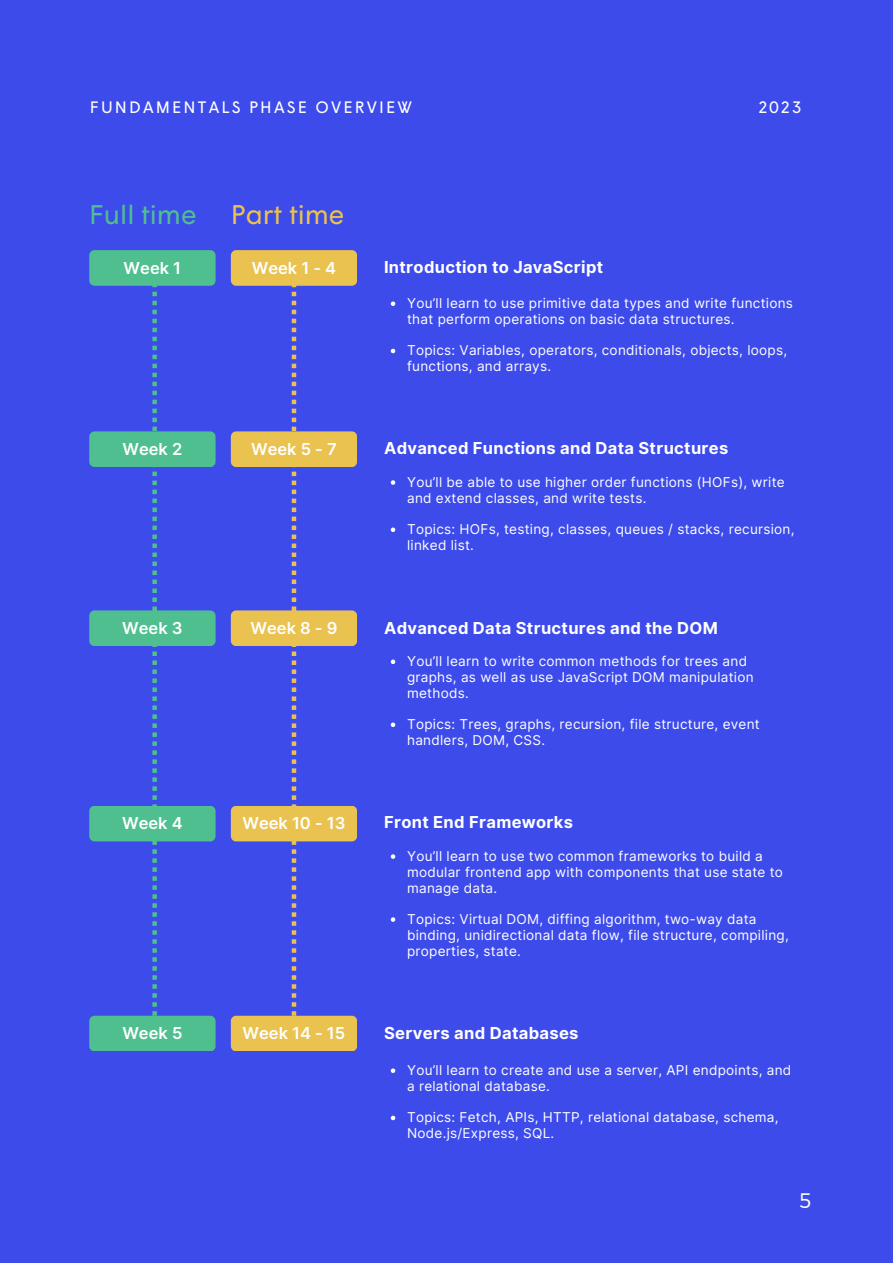
<style>
.page{position:relative;width:893px;height:1264px;background:#fff}
.page>*{position:absolute;margin:0;border:0;box-sizing:border-box;transform-origin:0 0}
.t1{font:27px "Wigrum";color:#4fbf90}
.t2{font:27px "Wigrum";color:#eac250}
.t3{font:300 21px "Montserrat";color:#fff}
.t4{font:700 16.5px "Inter";letter-spacing:.02em;color:#fff}
.t5{font:600 16.5px "Inter";color:#fff}
.t6{font:16.5px "Wigrum";letter-spacing:.13em;color:#fff}
.t7{font:13.5px/15.8px "Inter";letter-spacing:.02em;color:#fff}
</style>
<div class="page">
<div style="left:0;top:0;width:892px;height:1262px;background:#3d4beb"></div>
<div style="left:89px;top:250px;width:126px;height:35px;background:#4fbf90;border-radius:5px"></div>
<div style="left:89px;top:431px;width:126px;height:36px;background:#4fbf90;border-radius:5px"></div>
<div style="left:89px;top:610px;width:126px;height:36px;background:#4fbf90;border-radius:5px"></div>
<div style="left:89px;top:805px;width:126px;height:36px;background:#4fbf90;border-radius:5px"></div>
<div style="left:89px;top:1015px;width:126px;height:36px;background:#4fbf90;border-radius:5px"></div>
<svg style="left:292px;top:285px;width:4px;height:730px"></svg>
<svg style="left:152px;top:285px;width:5px;height:730px"></svg>
<div style="left:231px;top:250px;width:126px;height:35px;background:#eac250;border-radius:5px"></div>
<div style="left:231px;top:431px;width:126px;height:36px;background:#eac250;border-radius:5px"></div>
<div style="left:231px;top:610px;width:126px;height:36px;background:#eac250;border-radius:5px"></div>
<div style="left:231px;top:805px;width:126px;height:36px;background:#eac250;border-radius:5px"></div>
<div style="left:231px;top:1015px;width:126px;height:36px;background:#eac250;border-radius:5px"></div>
<svg style="left:391px;top:301px;width:4px;height:5px"></svg>
<svg style="left:391px;top:349px;width:4px;height:4px"></svg>
<svg style="left:391px;top:480px;width:4px;height:5px"></svg>
<svg style="left:391px;top:527px;width:4px;height:5px"></svg>
<svg style="left:391px;top:659px;width:4px;height:5px"></svg>
<svg style="left:391px;top:722px;width:4px;height:5px"></svg>
<svg style="left:391px;top:854px;width:4px;height:4px"></svg>
<svg style="left:391px;top:917px;width:4px;height:4px"></svg>
<svg style="left:391px;top:1068px;width:4px;height:4px"></svg>
<svg style="left:391px;top:1115px;width:4px;height:5px"></svg>
<p class="t6" style="left:90px;top:96px;width:323px">FUNDAMENTALS PHASE OVERVIEW</p>
<p class="t6" style="left:758px;top:96px;width:45px">2023</p>
<h1 class="t1" style="left:89px;top:197px;width:109px">Full time</h1>
<h1 class="t2" style="left:231px;top:197px;width:115px">Part time</h1>
<p class="t5" style="left:124px;top:258px;width:59px">Week 1</p>
<p class="t5" style="left:252px;top:258px;width:86px">Week 1 - 4</p>
<p class="t4" style="left:384px;top:257px;width:221px">Introduction to JavaScript</p>
<p class="t7" style="left:407px;top:295px;width:387px">You’ll learn to use primitive data types and write functions that perform operations on basic data structures.</p>
<p class="t7" style="left:407px;top:343px;width:381px">Topics: Variables, operators, conditionals, objects, loops, functions, and arrays.</p>
<p class="t5" style="left:122px;top:439px;width:61px">Week 2</p>
<p class="t5" style="left:251px;top:439px;width:87px">Week 5 - 7</p>
<p class="t4" style="left:384px;top:438px;width:346px">Advanced Functions and Data Structures</p>
<p class="t7" style="left:407px;top:474px;width:379px">You’ll be able to use higher order functions (HOFs), write and extend classes, and write tests.</p>
<p class="t7" style="left:407px;top:521px;width:389px">Topics: HOFs, testing, classes, queues / stacks, recursion, linked list.</p>
<p class="t5" style="left:122px;top:618px;width:62px">Week 3</p>
<p class="t5" style="left:250px;top:618px;width:88px">Week 8 - 9</p>
<p class="t4" style="left:384px;top:618px;width:335px">Advanced Data Structures and the DOM</p>
<p class="t7" style="left:407px;top:653px;width:348px">You’ll learn to write common methods for trees and graphs, as well as use JavaScript DOM manipulation methods.</p>
<p class="t7" style="left:407px;top:716px;width:354px">Topics: Trees, graphs, recursion, file structure, event handlers, DOM, CSS.</p>
<p class="t5" style="left:122px;top:813px;width:62px">Week 4</p>
<p class="t5" style="left:242px;top:813px;width:104px">Week 10 - 13</p>
<p class="t4" style="left:384px;top:812px;width:190px">Front End Frameworks</p>
<p class="t7" style="left:407px;top:848px;width:377px">You’ll learn to use two common frameworks to build a modular frontend app with components that use state to manage data.</p>
<p class="t7" style="left:407px;top:911px;width:383px">Topics: Virtual DOM, diffing algorithm, two-way data binding, unidirectional data flow, file structure, compiling, properties, state.</p>
<p class="t5" style="left:122px;top:1023px;width:61px">Week 5</p>
<p class="t5" style="left:242px;top:1023px;width:104px">Week 14 - 15</p>
<p class="t4" style="left:384px;top:1023px;width:196px">Servers and Databases</p>
<p class="t7" style="left:407px;top:1062px;width:385px">You’ll learn to create and use a server, API endpoints, and a relational database.</p>
<p class="t7" style="left:407px;top:1109px;width:373px">Topics: Fetch, APIs, HTTP, relational database, schema,<br>Node.js/Express, SQL.</p>
<h2 class="t3" style="left:799px;top:1187px;width:13px">5</h2>
</div>
